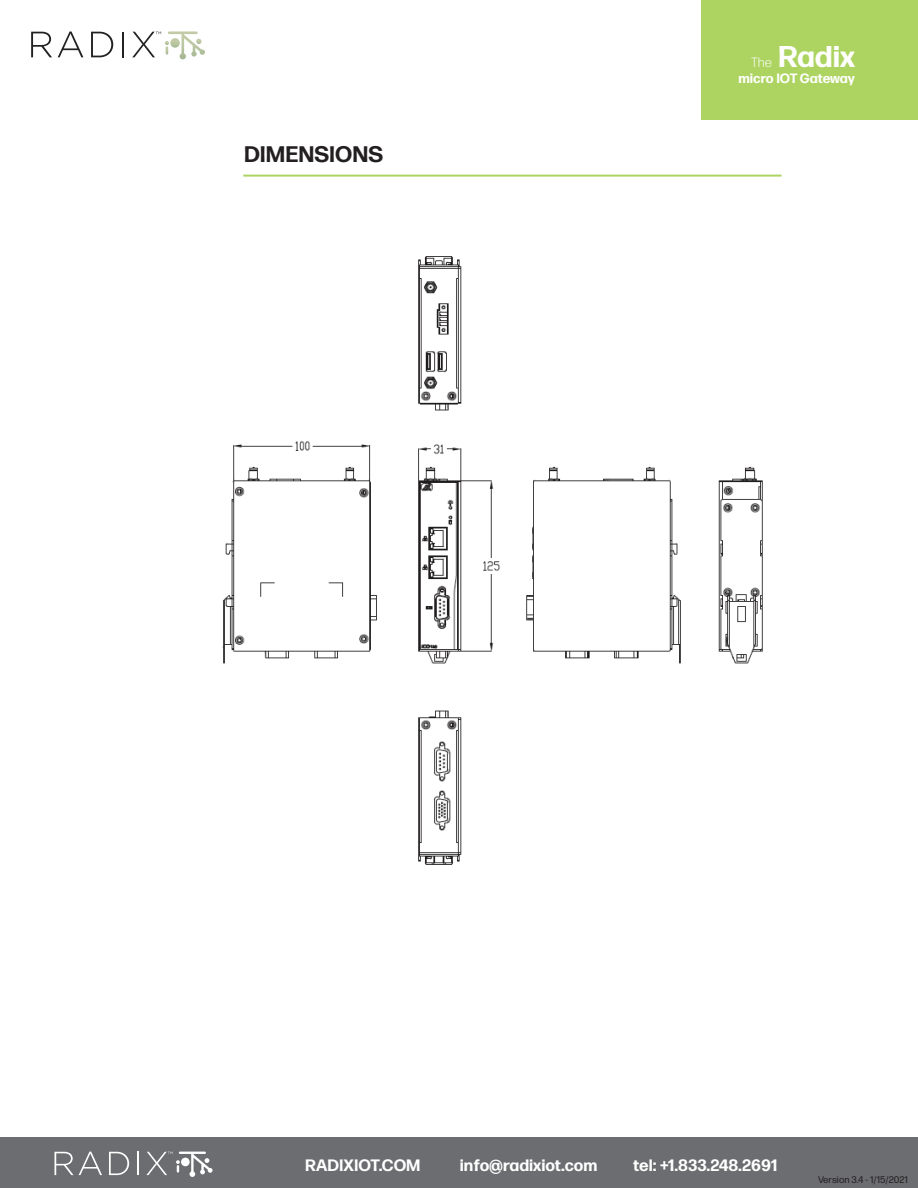
<style>
.page{position:relative;width:918px;height:1188px;background:#fff}
.page>*{position:absolute;margin:0;border:0;box-sizing:border-box;transform-origin:0 0}
.t1{font:700 30px "Forma DJR Micro";color:#fff}
.t2{font:700 22.5px "Forma DJR Micro";color:#231f20}
.t3{font:700 16.5px "Forma DJR Micro";color:#fff}
.t4{font:700 13.5px "Forma DJR Micro";color:#fff}
.t5{font:300 13.5px "Forma DJR Micro";color:#fff}
.t6{font:9.6px "Forma DJR Micro";color:#231f20}
</style>
<div class="page">
<div style="left:0;top:1138px;width:918px;height:50px;background:#6c6d70"></div>
<hr style="left:243px;top:175px;width:538px;height:2px;background:#add461">
<div style="left:701px;top:0;width:217px;height:119px;background:#add461"></div>
<img style="left:222px;top:256px;width:541px;height:609px">
<svg style="left:55px;top:1152px;width:47px;height:23px"></svg>
<svg style="left:109px;top:1152px;width:20px;height:23px"></svg>
<hr style="left:137px;top:1152px;width:2px;height:23px;background:#fff">
<svg style="left:146px;top:1152px;width:67px;height:25px"></svg>
<svg style="left:31px;top:32px;width:21px;height:25px"></svg>
<svg style="left:58px;top:31px;width:25px;height:26px"></svg>
<svg style="left:91px;top:32px;width:22px;height:25px"></svg>
<hr style="left:122px;top:32px;width:2px;height:25px;background:#222">
<svg style="left:132px;top:31px;width:73px;height:28px"></svg>
<h2 class="t2" style="left:244px;top:140px;width:141px">DIMENSIONS</h2>
<p class="t5" style="left:751px;top:54px;width:22px">The</p>
<h1 class="t1" style="left:778px;top:37px;width:78px">Radix</h1>
<p class="t4" style="left:738px;top:70px;width:118px">micro IOT Gateway</p>
<p class="t3" style="left:305px;top:1155px;width:117px">RADIXIOT.COM</p>
<p class="t3" style="left:460px;top:1155px;width:139px">info@radixiot.com</p>
<p class="t3" style="left:633px;top:1155px;width:146px">tel: +1.833.248.2691</p>
<p class="t6" style="left:818px;top:1173px;width:92px">Version 3.4 - 1/15/2021</p>
</div>
